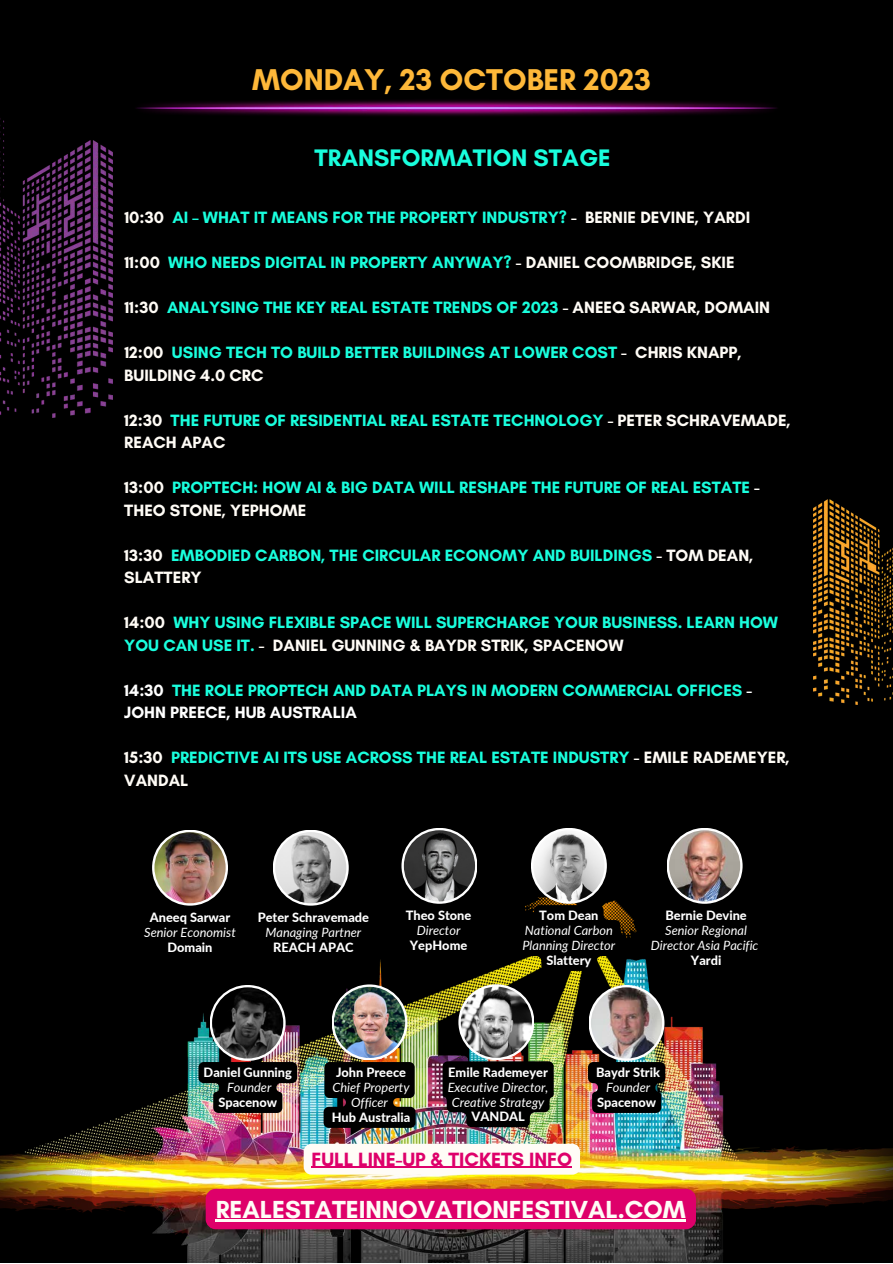
<style>
.page{position:relative;width:893px;height:1264px;background:#fff}
.page>*{position:absolute;margin:0;border:0;box-sizing:border-box;transform-origin:0 0}
.t1{font:700 30.6px "Glacial Indifference";color:#feb839}
.t2{font:700 25.2px "Glacial Indifference";color:#fffcf6}
.t3{font:700 24.3px "Glacial Indifference";color:#19fedd}
.t4{font:700 19.5px "Glacial Indifference";color:#de006a}
.t5{font:700 16.65px/22.5px "Glacial Indifference";color:#19fedd}
.t6{font:800 12.75px "Lato";color:#fff}
.t7{font:italic 12.75px/14.9px "Lato";color:#fff;text-align:center}
.s1{color:#fffcf6}
.s2{color:#fff}
</style>
<div class="page">
<div style="left:0;top:0;width:892px;height:1262px;background:#000"></div>
<img style="left:0;top:118px;width:112px;height:299px">
<img style="left:813px;top:499px;width:79px;height:205px">
<img style="left:0;top:880px;width:892px;height:382px">
<div style="left:303px;top:1143px;width:277px;height:31px;background:#fffcf6"></div>
<hr style="left:311px;top:1166px;width:261px;height:2px;background:#de006a">
<div style="left:206px;top:1188px;width:490px;height:41px;background:#de006a;border-radius:10px"></div>
<hr style="left:216px;top:1219px;width:470px;height:2px;background:#fffcf6">
<img style="left:136px;top:100px;width:641px;height:16px">
<svg style="left:152px;top:829px;width:76px;height:76px"></svg>
<img style="left:154px;top:832px;width:72px;height:71px;border-radius:50%">
<svg style="left:139px;top:906px;width:102px;height:51px"></svg>
<svg style="left:273px;top:829px;width:76px;height:76px"></svg>
<img style="left:275px;top:832px;width:71px;height:71px;border-radius:50%">
<svg style="left:252px;top:906px;width:122px;height:51px"></svg>
<svg style="left:401px;top:827px;width:76px;height:76px"></svg>
<img style="left:404px;top:830px;width:71px;height:71px;border-radius:50%">
<svg style="left:400px;top:905px;width:76px;height:51px"></svg>
<svg style="left:531px;top:827px;width:75px;height:76px"></svg>
<img style="left:533px;top:830px;width:71px;height:71px;border-radius:50%">
<svg style="left:517px;top:905px;width:103px;height:65px"></svg>
<svg style="left:210px;top:984px;width:75px;height:76px"></svg>
<img style="left:212px;top:987px;width:71px;height:71px;border-radius:50%">
<img style="left:198px;top:1062px;width:99px;height:50px">
<svg style="left:331px;top:984px;width:76px;height:76px"></svg>
<img style="left:334px;top:986px;width:71px;height:71px;border-radius:50%">
<svg style="left:323px;top:1062px;width:92px;height:65px"></svg>
<svg style="left:458px;top:984px;width:76px;height:76px"></svg>
<img style="left:461px;top:986px;width:71px;height:71px;border-radius:50%">
<img style="left:442px;top:1061px;width:111px;height:66px">
<svg style="left:588px;top:984px;width:76px;height:76px"></svg>
<img style="left:591px;top:987px;width:71px;height:71px;border-radius:50%">
<svg style="left:588px;top:1062px;width:77px;height:50px"></svg>
<svg style="left:666px;top:827px;width:76px;height:76px"></svg>
<img style="left:669px;top:830px;width:71px;height:71px;border-radius:50%">
<svg style="left:645px;top:905px;width:118px;height:65px"></svg>
<p class="t1" style="left:252px;top:61px;width:400px">MONDAY, 23 OCTOBER 2023</p>
<p class="t3" style="left:314px;top:143px;width:297px">TRANSFORMATION STAGE</p>
<p class="t5" style="left:124px;top:206px;width:627px"><span class="s1">10:30</span> AI – WHAT IT MEANS FOR THE PROPERTY INDUSTRY? <span class="s1">- BERNIE DEVINE, YARDI</span></p>
<p class="t5" style="left:124px;top:251px;width:612px"><span class="s1">11:00</span> WHO NEEDS DIGITAL IN PROPERTY ANYWAY? <span class="s1">- DANIEL COOMBRIDGE, SKIE</span></p>
<p class="t5" style="left:124px;top:296px;width:647px"><span class="s1">11:30</span> ANALYSING THE KEY REAL ESTATE TRENDS OF 2023 <span class="s1">- ANEEQ SARWAR, DOMAIN</span></p>
<p class="t5" style="left:124px;top:341px;width:618px"><span class="s1">12:00</span> USING TECH TO BUILD BETTER BUILDINGS AT LOWER COST <span class="s1">- CHRIS KNAPP,<br>BUILDING 4.0 CRC</span></p>
<p class="t5" style="left:124px;top:408px;width:668px"><span class="s1">12:30</span> THE FUTURE OF RESIDENTIAL REAL ESTATE TECHNOLOGY <span class="s1">- PETER SCHRAVEMADE,<br>REACH APAC</span></p>
<p class="t5" style="left:124px;top:476px;width:637px"><span class="s1">13:00</span> PROPTECH: HOW AI &amp; BIG DATA WILL RESHAPE THE FUTURE OF REAL ESTATE <span class="s1">-<br>THEO STONE, YEPHOME</span></p>
<p class="t5" style="left:124px;top:543px;width:630px"><span class="s1">13:30</span> EMBODIED CARBON, THE CIRCULAR ECONOMY AND BUILDINGS <span class="s1">- TOM DEAN,<br>SLATTERY</span></p>
<p class="t5" style="left:124px;top:611px;width:655px"><span class="s1">14:00</span> WHY USING FLEXIBLE SPACE WILL SUPERCHARGE YOUR BUSINESS. LEARN HOW<br>YOU CAN USE IT. <span class="s1">- DANIEL GUNNING &amp; BAYDR STRIK, SPACENOW</span></p>
<p class="t5" style="left:124px;top:678px;width:629px"><span class="s2">14:30</span> THE ROLE PROPTECH AND DATA PLAYS IN MODERN COMMERCIAL OFFICES <span class="s2">-<br>JOHN PREECE, HUB AUSTRALIA</span></p>
<p class="t5" style="left:124px;top:746px;width:666px"><span class="s1">15:30</span> PREDICTIVE AI ITS USE ACROSS THE REAL ESTATE INDUSTRY <span class="s1">- EMILE RADEMEYER,<br>VANDAL</span></p>
<p class="t6" style="left:258px;top:909px;width:113px">Peter Schravemade</p>
<p class="t7" style="left:265px;top:924px;width:97px">Managing Partner</p>
<p class="t6" style="left:150px;top:909px;width:82px">Aneeq Sarwar</p>
<p class="t7" style="left:144px;top:924px;width:93px">Senior Economist</p>
<p class="t6" style="left:167px;top:939px;width:46px">Domain</p>
<p class="t6" style="left:273px;top:939px;width:82px">REACH APAC</p>
<p class="t6" style="left:406px;top:907px;width:67px">Theo Stone</p>
<p class="t7" style="left:416px;top:923px;width:45px">Director</p>
<p class="t6" style="left:410px;top:937px;width:59px">YepHome</p>
<p class="t6" style="left:539px;top:907px;width:61px">Tom Dean</p>
<p class="t7" style="left:522px;top:923px;width:94px;text-align:left">National Carbon<br>Planning Director</p>
<p class="t6" style="left:546px;top:952px;width:46px">Slattery</p>
<p class="t6" style="left:665px;top:907px;width:83px">Bernie Devine</p>
<p class="t7" style="left:650px;top:923px;width:109px">Senior Regional<br>Director Asia Pacific</p>
<p class="t6" style="left:690px;top:952px;width:32px">Yardi</p>
<p class="t6" style="left:204px;top:1064px;width:90px">Daniel Gunning</p>
<p class="t7" style="left:227px;top:1079px;width:46px">Founder</p>
<p class="t6" style="left:218px;top:1094px;width:60px">Spacenow</p>
<p class="t6" style="left:336px;top:1064px;width:71px">John Preece</p>
<p class="t7" style="left:332px;top:1079px;width:78px">Chief Property<br>Officer</p>
<p class="t6" style="left:332px;top:1109px;width:80px">Hub Australia</p>
<p class="t6" style="left:448px;top:1064px;width:101px">Emile Rademeyer</p>
<p class="t7" style="left:447px;top:1079px;width:102px">Executive Director,<br>Creative Strategy</p>
<p class="t6" style="left:471px;top:1108px;width:55px">VANDAL</p>
<p class="t6" style="left:596px;top:1064px;width:65px">Baydr Strik</p>
<p class="t7" style="left:606px;top:1079px;width:46px">Founder</p>
<p class="t6" style="left:597px;top:1094px;width:60px">Spacenow</p>
<p class="t4" style="left:311px;top:1146px;width:262px">FULL LINE-UP &amp; TICKETS INFO</p>
<p class="t2" style="left:216px;top:1193px;width:471px">REALESTATEINNOVATIONFESTIVAL.COM</p>
</div>
